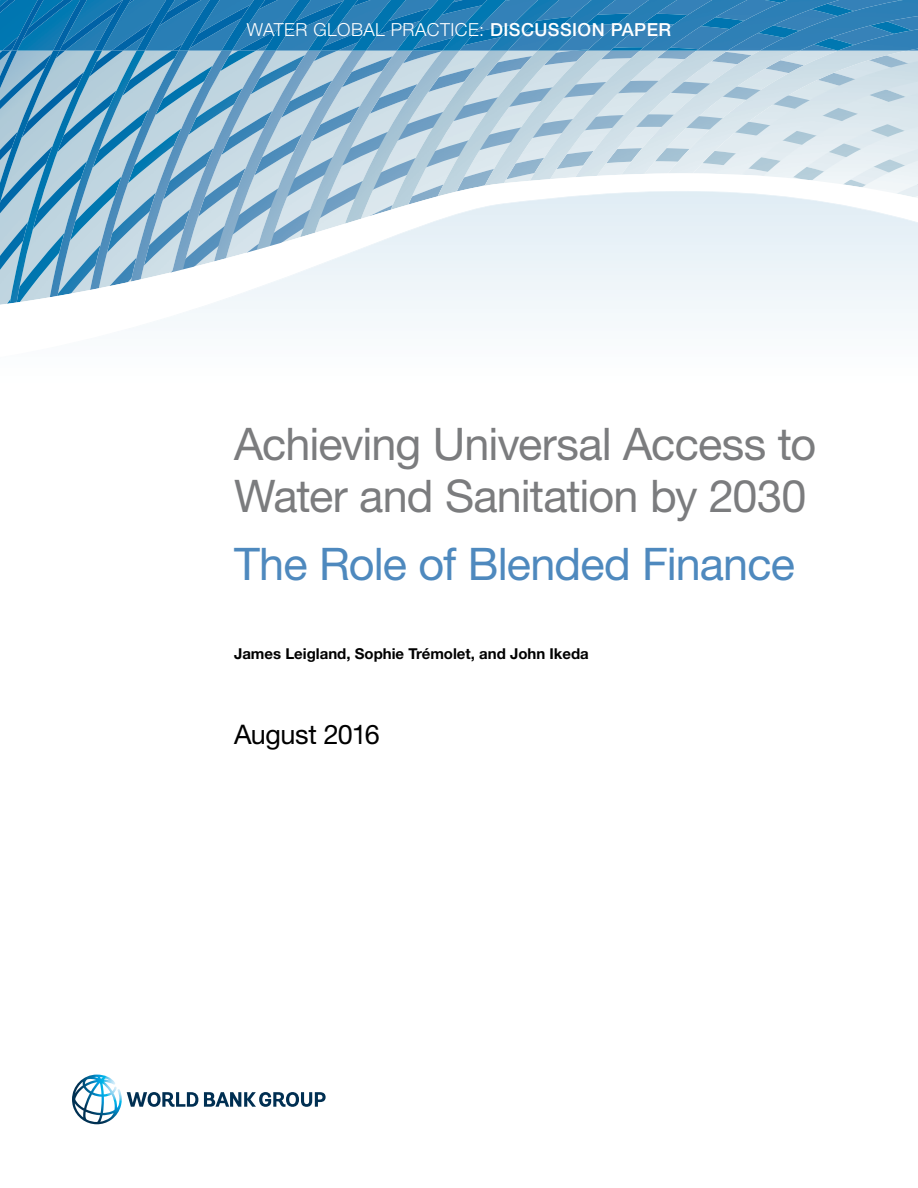
<style>
.page{position:relative;width:918px;height:1188px;background:#fff}
.page>*{position:absolute;margin:0;border:0;box-sizing:border-box;transform-origin:0 0}
.t1{font:45px/52.5px "Helvetica Neue LT Std";letter-spacing:-.02em;color:#7b7c7e}
.t2{font:45px "Helvetica Neue LT Std";letter-spacing:-.02em;color:#4e89be}
.t3{font:27px "Helvetica Neue LT Std";letter-spacing:-.02em;color:#000}
.t4{font:300 18px "Helvetica Neue LT Std";letter-spacing:.025em;color:#fff}
.t5{font:700 15px "Helvetica Neue LT Std";color:#000}
.s1{font-weight:500}
</style>
<div class="page">
<img style="left:0;top:51px;width:50px;height:116px">
<img style="left:50px;top:51px;width:40px;height:116px">
<img style="left:90px;top:51px;width:41px;height:116px">
<img style="left:131px;top:51px;width:41px;height:116px">
<img style="left:172px;top:51px;width:42px;height:116px">
<img style="left:214px;top:51px;width:43px;height:116px">
<img style="left:257px;top:51px;width:43px;height:116px">
<img style="left:300px;top:51px;width:45px;height:116px">
<img style="left:345px;top:51px;width:46px;height:116px">
<img style="left:391px;top:51px;width:47px;height:116px">
<img style="left:438px;top:51px;width:47px;height:116px">
<img style="left:485px;top:51px;width:45px;height:116px">
<img style="left:530px;top:51px;width:45px;height:116px">
<img style="left:575px;top:51px;width:46px;height:116px">
<img style="left:621px;top:51px;width:47px;height:116px">
<img style="left:668px;top:51px;width:239px;height:116px">
<img style="left:714px;top:61px;width:204px;height:106px">
<img style="left:762px;top:94px;width:156px;height:73px">
<img style="left:811px;top:127px;width:107px;height:40px">
<img style="left:861px;top:161px;width:57px;height:6px">
<svg style="left:0;top:167px;width:918px;height:24px"></svg>
<img style="left:0;top:191px;width:918px;height:131px">
<img style="left:0;top:0;width:2px;height:13px">
<img style="left:2px;top:0;width:51px;height:51px">
<img style="left:87px;top:0;width:8px;height:51px">
<img style="left:131px;top:0;width:6px;height:51px">
<img style="left:175px;top:0;width:4px;height:51px">
<img style="left:12px;top:0;width:31px;height:51px">
<img style="left:53px;top:0;width:34px;height:51px">
<img style="left:95px;top:0;width:36px;height:51px">
<img style="left:137px;top:0;width:38px;height:51px">
<img style="left:179px;top:0;width:129px;height:51px">
<img style="left:308px;top:0;width:44px;height:51px">
<img style="left:352px;top:0;width:45px;height:51px">
<img style="left:397px;top:0;width:45px;height:51px">
<img style="left:442px;top:0;width:47px;height:51px">
<img style="left:489px;top:0;width:48px;height:51px">
<img style="left:537px;top:0;width:50px;height:51px">
<img style="left:587px;top:0;width:53px;height:51px">
<img style="left:640px;top:0;width:57px;height:51px">
<img style="left:697px;top:0;width:63px;height:51px">
<img style="left:760px;top:0;width:158px;height:51px">
<img style="left:838px;top:29px;width:80px;height:22px">
<svg style="left:72px;top:1075px;width:254px;height:49px"></svg>
<p class="t4" style="left:247px;top:18px;width:426px">WATER GLOBAL PRACTICE: <span class="s1">DISCUSSION PAPER</span></p>
<p class="t1" style="left:234px;top:417px;width:584px">Achieving Universal Access to<br>Water and Sanitation by 2030</p>
<p class="t2" style="left:234px;top:537px;width:563px">The Role of Blended Finance</p>
<p class="t5" style="left:234px;top:644px;width:356px">James Leigland, Sophie Trémolet, and John Ikeda</p>
<p class="t3" style="left:234px;top:718px;width:147px">August 2016</p>
</div>
